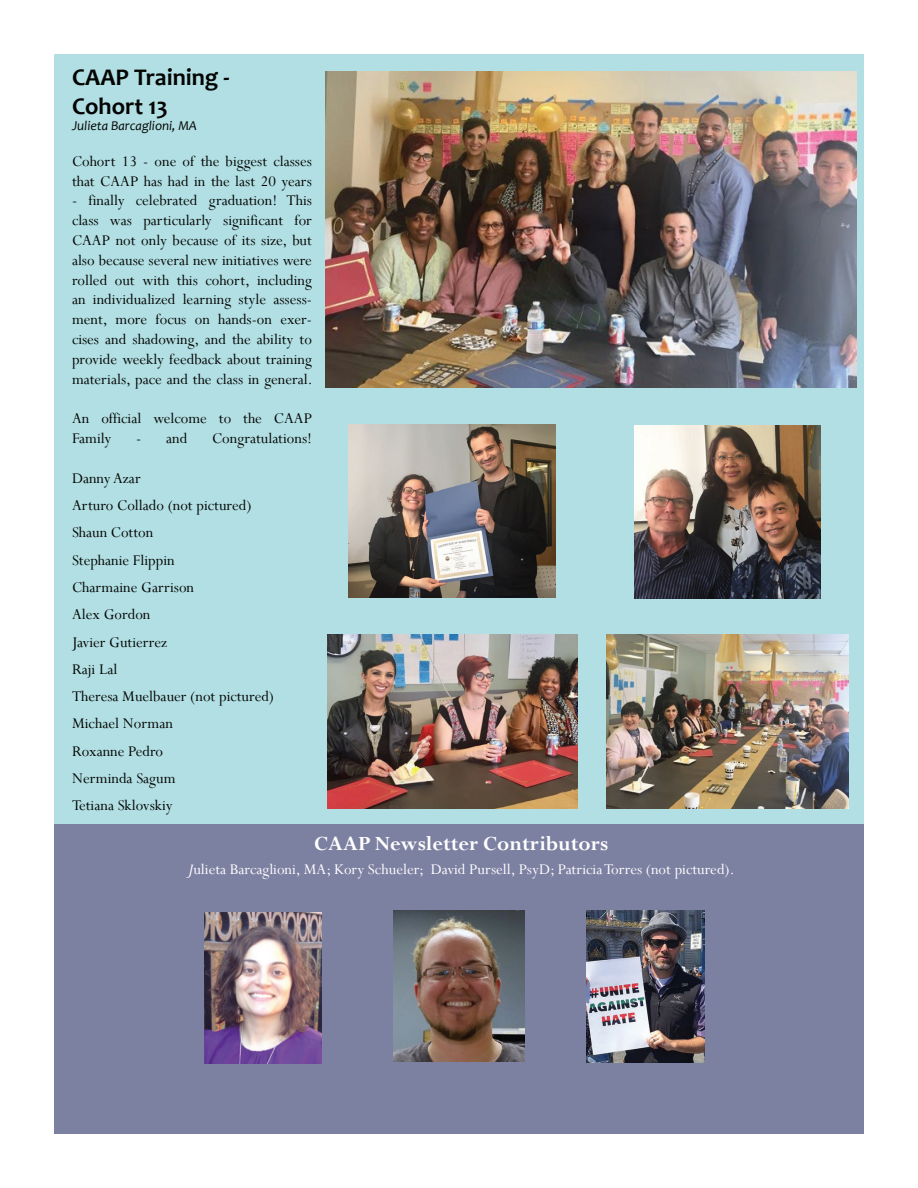
<style>
.page{position:relative;width:918px;height:1188px;background:#fff}
.page>*{position:absolute;margin:0;border:0;box-sizing:border-box;transform-origin:0 0}
.t1{font:700 24px/28.8px "Candara";color:#040503}
.t2{font:700 22.5px "Perpetua";color:#fff}
.t3{font:16.5px/27.3px "Perpetua";color:#040503}
.t4{font:16.5px "Perpetua";color:#fff}
.t5{font:italic 13.5px "Candara";color:#040503}
.s1{font-style:italic}
</style>
<div class="page">
<div style="left:54px;top:824px;width:810px;height:310px;background:#7c80a1"></div>
<img style="left:204px;top:912px;width:118px;height:151px">
<img style="left:394px;top:910px;width:130px;height:152px">
<div style="left:54px;top:54px;width:810px;height:770px;background:#b1dfe3"></div>
<img style="left:349px;top:424px;width:206px;height:174px">
<img style="left:328px;top:635px;width:249px;height:173px">
<img style="left:607px;top:635px;width:242px;height:173px">
<img style="left:635px;top:425px;width:186px;height:174px">
<img style="left:587px;top:911px;width:117px;height:151px">
<img style="left:326px;top:72px;width:530px;height:316px">
<h1 class="t1" style="left:72px;top:62px;width:159px">CAAP Training -<br>Cohort 13</h1>
<p class="t5" style="left:72px;top:117px;width:127px">Julieta Barcaglioni, MA</p>
<p class="t3" style="left:72px;top:151px;width:242px;line-height:19.8px">Cohort 13 - one of the biggest classes that CAAP has had in the last 20 years</p>
<p class="t3" style="left:72px;top:191px;width:242px;line-height:19.8px;text-align:justify">- finally celebrated graduation! This class was particularly significant for CAAP not only because of its size, but also because several new initiatives were rolled out with this cohort, including an individualized learning style assess&shy;ment, more focus on hands-on exer&shy;cises and shadowing, and the ability to provide weekly feedback about training materials, pace and the class in general.</p>
<p class="t3" style="left:72px;top:408px;width:241px;line-height:19.8px">An official welcome to the CAAP<br>Family</p>
<p class="t3" style="left:136px;top:424px;width:53px">- and</p>
<p class="t3" style="left:212px;top:424px;width:101px">Congratulations!</p>
<p class="t3" style="left:72px;top:464px;width:204px">Danny Azar<br>Arturo Collado (not pictured)<br>Shaun Cotton<br>Stephanie Flippin<br>Charmaine Garrison<br>Alex Gordon<br>Javier Gutierrez<br>Raji Lal<br>Theresa Muelbauer (not pictured)<br>Michael Norman<br>Roxanne Pedro<br>Nerminda Sagum<br>Tetiana Sklovskiy</p>
<h2 class="t2" style="left:314px;top:829px;width:296px">CAAP Newsletter Contributors</h2>
<p class="t4" style="left:189px;top:859px;width:547px"><span class="s1">J</span>ulieta Barcaglioni, MA; Kory Schueler; David Pursell, PsyD; Patricia Torres (not pictured).</p>
</div>
